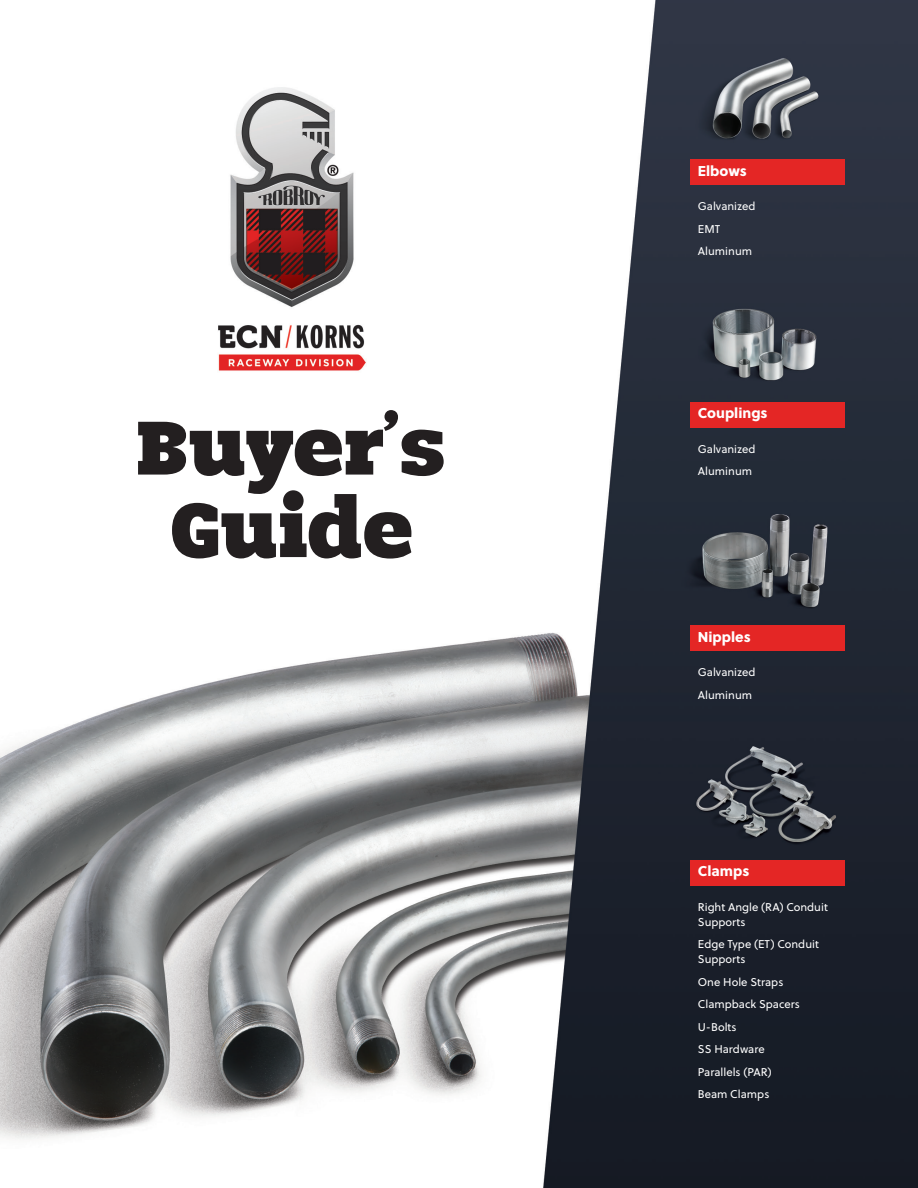
<style>
.page{position:relative;width:918px;height:1188px;background:#fff}
.page>*{position:absolute;margin:0;border:0;box-sizing:border-box;transform-origin:0 0}
.t1{font:82.5px/82.5px "Romeral";color:#231f20;text-align:center}
.t2{font:800 14.25px "Soleil";color:#fff}
.t3{font:11.25px/22.5px "Soleil";color:#fff}
</style>
<div class="page">
<img style="left:0;top:0;width:918px;height:1188px">
<div style="left:690px;top:402px;width:155px;height:26px;background:#e42625"></div>
<div style="left:690px;top:159px;width:155px;height:26px;background:#e42625"></div>
<div style="left:690px;top:625px;width:155px;height:26px;background:#e42625"></div>
<div style="left:690px;top:860px;width:155px;height:26px;background:#e42625"></div>
<p class="t2" style="left:698px;top:159px;width:51px">Elbows</p>
<p class="t3" style="left:698px;top:195px;width:59px">Galvanized<br>EMT<br>Aluminum</p>
<h1 class="t1" style="left:136px;top:406px;width:312px">Buyer’s<br>Guide</h1>
<p class="t2" style="left:698px;top:402px;width:71px">Couplings</p>
<p class="t3" style="left:698px;top:437px;width:59px">Galvanized<br>Aluminum</p>
<p class="t2" style="left:698px;top:626px;width:54px">Nipples</p>
<p class="t3" style="left:698px;top:661px;width:59px">Galvanized<br>Aluminum</p>
<p class="t2" style="left:698px;top:860px;width:53px">Clamps</p>
<p class="t3" style="left:698px;top:899px;width:132px;line-height:15px">Right Angle (RA) Conduit<br>Supports</p>
<p class="t3" style="left:698px;top:937px;width:123px;line-height:15px">Edge Type (ET) Conduit<br>Supports</p>
<p class="t3" style="left:698px;top:970px;width:103px">One Hole Straps<br>Clampback Spacers<br>U-Bolts<br>SS Hardware<br>Parallels (PAR)<br>Beam Clamps</p>
</div>
